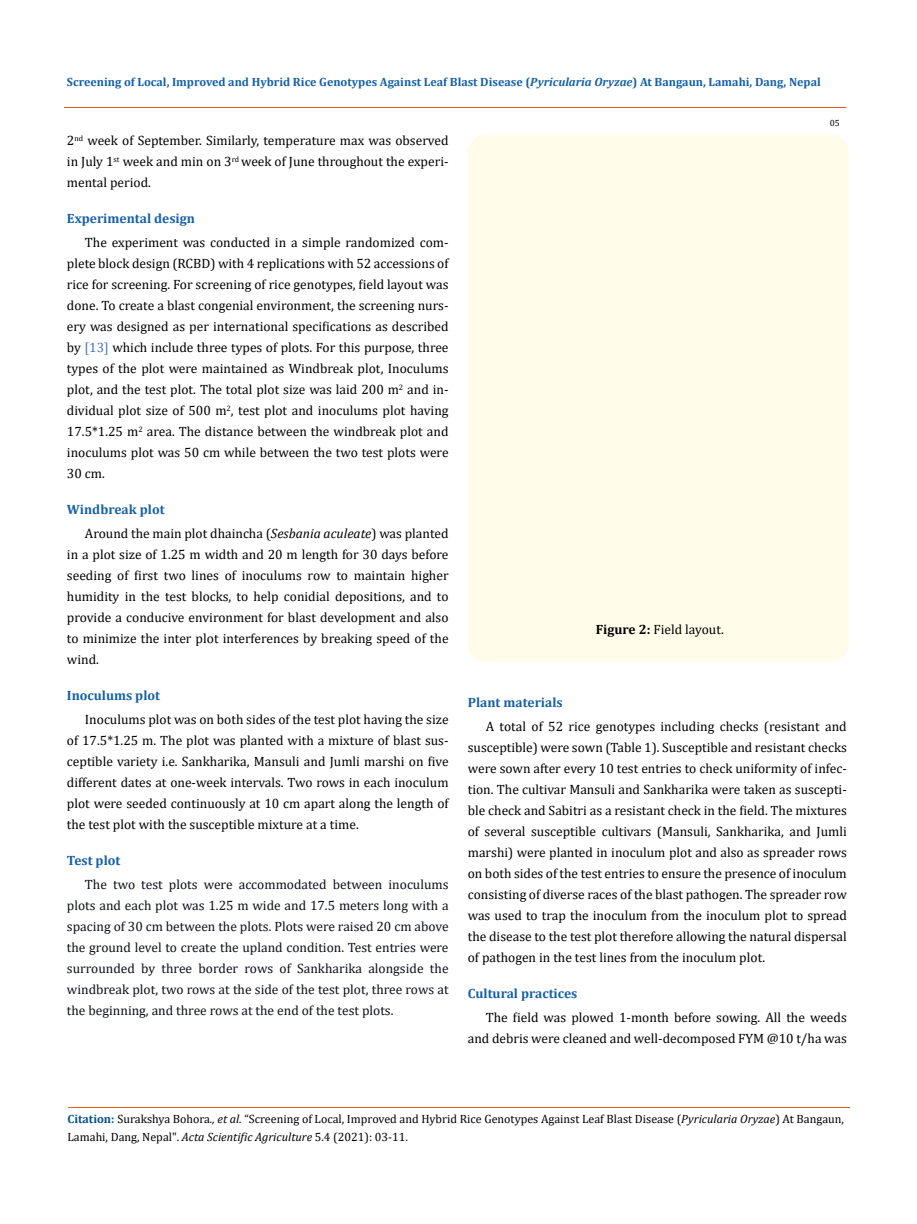
<style>
.page{position:relative;width:917px;height:1224px;background:#fff}
.page>*{position:absolute;margin:0;border:0;box-sizing:border-box;transform-origin:0 0}
.t1{font:13.5px/21px "Cambria";color:#000;text-align:justify}
.t2{font:13.5px/21px "Cambria";color:#0e101a;text-align:justify}
.t3{font:700 13.5px "Cambria";color:#1560a6}
.t4{font:12px/18px "Cambria";color:#000}
.t5{font:700 12px "Cambria";color:#1560a6}
.t6{font:9px "Cambria";color:#000}
.s1{font-style:italic}
.s2{color:#4472c4}
.s3{font-weight:700;color:#1560a6}
.s4{font-weight:700}
.s5{font-weight:700;color:#035089}
</style>
<div class="page">
<div style="left:468px;top:135px;width:380px;height:527px;background:#fffde9;border-radius:18px"></div>
<hr style="left:64px;top:108px;width:781px;height:1px;background:#e05d1a">
<hr style="left:68px;top:1108px;width:781px;height:1px;background:#e05d1a">
<p class="t5" style="left:67px;top:73px;width:755px">Screening of Local, Improved and Hybrid Rice Genotypes Against Leaf Blast Disease (<span class="s1">Pyricularia Oryzae</span>) At Bangaun, Lamahi, Dang, Nepal</p>
<p class="t6" style="left:829px;top:118px;width:11px">05</p>
<p class="t1" style="left:67px;top:130px;width:383px">2<sup>nd</sup> week of September. Similarly, temperature max was observed in July 1<sup>st</sup> week and min on 3<sup>rd</sup> week of June throughout the experi&shy;mental period.</p>
<p class="t3" style="left:67px;top:209px;width:130px">Experimental design</p>
<p class="t1" style="left:67px;top:232px;width:383px;text-indent:18px">The experiment was conducted in a simple randomized com&shy;plete block design (RCBD) with 4 replications with 52 accessions of rice for screening. For screening of rice genotypes, field layout was done. To create a blast congenial environment, the screening nurs&shy;ery was designed as per international specifications as described by <span class="s2">[13]</span> which include three types of plots. For this purpose, three types of the plot were maintained as Windbreak plot, Inoculums plot, and the test plot. The total plot size was laid 200 m<sup>2</sup> and in&shy;dividual plot size of 500 m<sup>2</sup>, test plot and inoculums plot having 17.5*1.25 m<sup>2</sup> area. The distance between the windbreak plot and inoculums plot was 50 cm while between the two test plots were 30 cm.</p>
<p class="t1" style="left:85px;top:498px;width:365px;line-height:24px;text-indent:-18px"><span class="s3">Windbreak plot<br></span>Around the main plot dhaincha (<span class="s1">Sesbania aculeate</span>) was planted</p>
<p class="t1" style="left:67px;top:544px;width:383px">in a plot size of 1.25 m width and 20 m length for 30 days before seeding of first two lines of inoculums row to maintain higher humidity in the test blocks, to help conidial depositions, and to provide a conducive environment for blast development and also to minimize the inter plot interferences by breaking speed of the wind.</p>
<p class="t3" style="left:67px;top:686px;width:95px">Inoculums plot</p>
<p class="t1" style="left:67px;top:709px;width:383px;text-indent:18px">Inoculums plot was on both sides of the test plot having the size of 17.5*1.25 m. The plot was planted with a mixture of blast sus&shy;ceptible variety i.e. Sankharika, Mansuli and Jumli marshi on five different dates at one-week intervals. Two rows in each inoculum plot were seeded continuously at 10 cm apart along the length of the test plot with the susceptible mixture at a time.</p>
<p class="t3" style="left:67px;top:851px;width:55px">Test plot</p>
<p class="t2" style="left:67px;top:874px;width:383px;text-indent:18px">The two test plots were accommodated between inoculums plots and each plot was 1.25 m wide and 17.5 meters long with a spacing of 30 cm between the plots. Plots were raised 20 cm above the ground level to create the upland condition. Test entries were surrounded by three border rows of Sankharika alongside the windbreak plot, two rows at the side of the test plot, three rows at the beginning, and three rows at the end of the test plots.</p>
<p class="t1" style="left:595px;top:618px;width:130px"><span class="s4">Figure 2:</span> Field layout.</p>
<p class="t3" style="left:468px;top:693px;width:96px">Plant materials</p>
<p class="t1" style="left:468px;top:716px;width:380px;text-indent:18px">A total of 52 rice genotypes including checks (resistant and susceptible) were sown (Table 1). Susceptible and resistant checks were sown after every 10 test entries to check uniformity of infec&shy;tion. The cultivar Mansuli and Sankharika were taken as suscepti&shy;ble check and Sabitri as a resistant check in the field. The mixtures of several susceptible cultivars (Mansuli, Sankharika, and Jumli marshi) were planted in inoculum plot and also as spreader rows on both sides of the test entries to ensure the presence of inoculum consisting of diverse races of the blast pathogen. The spreader row was used to trap the inoculum from the inoculum plot to spread the disease to the test plot therefore allowing the natural dispersal of pathogen in the test lines from the inoculum plot.</p>
<p class="t3" style="left:468px;top:984px;width:111px">Cultural practices</p>
<p class="t1" style="left:468px;top:1007px;width:380px;text-align:right">The field was plowed 1-month before sowing. All the weeds and debris were cleaned and well-decomposed FYM @10 t/ha was</p>
<p class="t4" style="left:67px;top:1110px;width:778px"><span class="s5">Citation:</span> Surakshya Bohora<span class="s1">., et al.</span> “Screening of Local, Improved and Hybrid Rice Genotypes Against Leaf Blast Disease (<span class="s1">Pyricularia Oryzae</span>) At Bangaun,<br>Lamahi, Dang, Nepal". <span class="s1">Acta Scientific Agriculture</span> 5.4 (2021): 03-11.</p>
</div>
